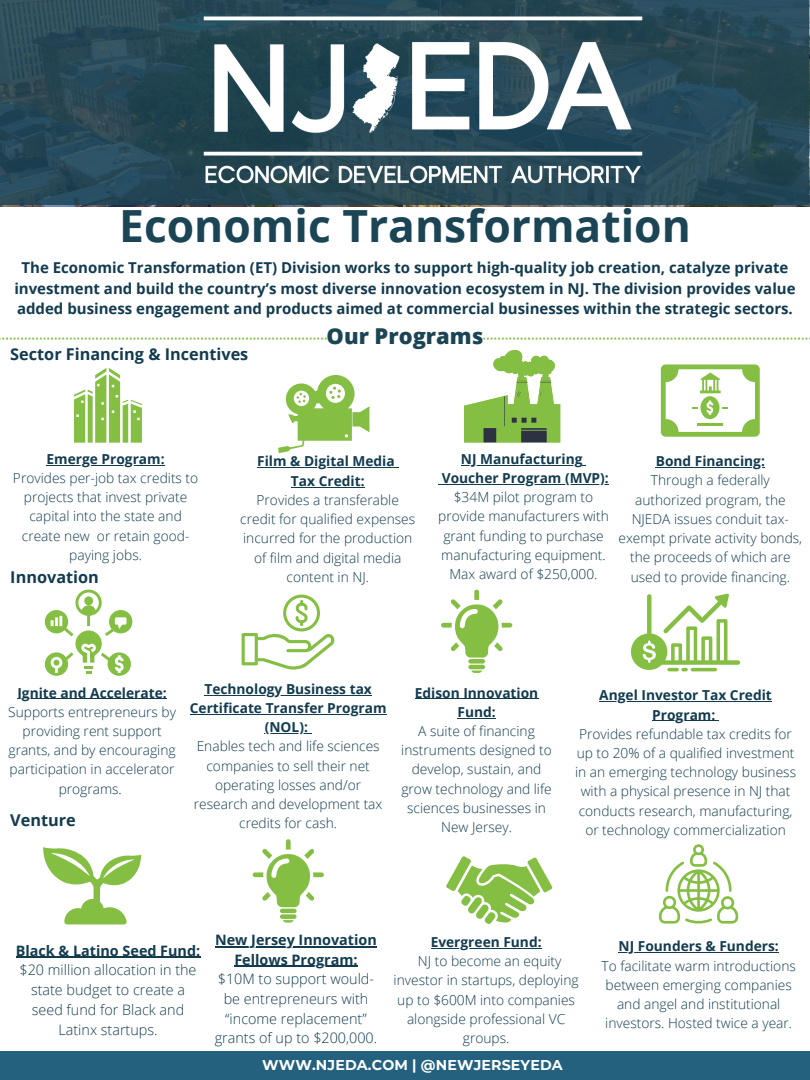
<style>
.page{position:relative;width:810px;height:1080px;background:#fff}
.page>*{position:absolute;margin:0;border:0;box-sizing:border-box;transform-origin:0 0}
.t1{font:700 44.38px "Open Sans";color:#1b4455}
.t2{font:800 21.88px "Open Sans";color:#1b4455}
.t3{font:700 16.25px "Open Sans";color:#123b4f}
.t4{font:700 15px/20.6px "Open Sans";color:#123b4f;text-align:center}
.t5{font:300 14.38px/19.7px "Open Sans";color:#123b4f;text-align:center}
.t6{font:700 14.38px/19.7px "Open Sans";color:#123b4f;text-align:center}
.t7{font:700 14.19px "Montserrat";letter-spacing:.01em;color:#fff}
.t8{font:300 13.75px/19.2px "Open Sans";color:#123b4f;text-align:center}
.t9{font:700 13.75px/19.2px "Open Sans";color:#123b4f;text-align:center}
</style>
<div class="page">
<svg style="left:0;top:0;width:809px;height:205px;background:#274957"></svg>
<div style="left:0;top:1051px;width:810px;height:29px;background:#23617f"></div>
<svg style="left:483px;top:338px;width:327px;height:2px"></svg>
<img style="left:175px;top:0;width:493px;height:207px">
<svg style="left:0;top:338px;width:327px;height:2px"></svg>
<svg style="left:45px;top:590px;width:87px;height:86px"></svg>
<svg style="left:242px;top:595px;width:93px;height:75px"></svg>
<svg style="left:74px;top:368px;width:68px;height:75px"></svg>
<svg style="left:464px;top:350px;width:96px;height:92px"></svg>
<svg style="left:278px;top:375px;width:91px;height:78px"></svg>
<svg style="left:631px;top:594px;width:109px;height:77px"></svg>
<hr style="left:691px;top:668px;width:26px;height:3px;background:#84be43;border-radius:2px">
<svg style="left:446px;top:856px;width:106px;height:68px"></svg>
<svg style="left:43px;top:847px;width:98px;height:77px"></svg>
<svg style="left:283px;top:920px;width:10px;height:3px"></svg>
<div style="left:280px;top:914px;width:17px;height:5px;background:#84be43;border-radius:2px"></div>
<hr style="left:280px;top:909px;width:17px;height:4px;background:#84be43;border-radius:2px">
<svg style="left:253px;top:839px;width:71px;height:68px"></svg>
<svg style="left:472px;top:671px;width:10px;height:2px"></svg>
<hr style="left:468px;top:665px;width:17px;height:4px;background:#84be43;border-radius:2px">
<div style="left:468px;top:659px;width:17px;height:5px;background:#84be43;border-radius:2px"></div>
<svg style="left:441px;top:590px;width:71px;height:68px"></svg>
<svg style="left:659px;top:844px;width:79px;height:80px"></svg>
<svg style="left:661px;top:364px;width:99px;height:73px"></svg>
<hr style="left:17px;top:699px;width:150px;height:1px;background:#123b4f">
<hr style="left:204px;top:695px;width:168px;height:1px;background:#123b4f">
<hr style="left:190px;top:714px;width:197px;height:1px;background:#123b4f">
<hr style="left:265px;top:733px;width:43px;height:1px;background:#123b4f">
<hr style="left:461px;top:465px;width:122px;height:1px;background:#123b4f">
<hr style="left:442px;top:484px;width:167px;height:1px;background:#123b4f">
<hr style="left:47px;top:465px;width:118px;height:1px;background:#123b4f">
<hr style="left:257px;top:467px;width:138px;height:1px;background:#123b4f">
<hr style="left:291px;top:487px;width:74px;height:1px;background:#123b4f">
<hr style="left:599px;top:701px;width:173px;height:1px;background:#123b4f">
<hr style="left:652px;top:721px;width:63px;height:1px;background:#123b4f">
<hr style="left:415px;top:699px;width:123px;height:1px;background:#123b4f">
<hr style="left:457px;top:718px;width:39px;height:1px;background:#123b4f">
<hr style="left:16px;top:957px;width:184px;height:1px;background:#123b4f">
<hr style="left:431px;top:948px;width:111px;height:1px;background:#123b4f">
<hr style="left:215px;top:946px;width:162px;height:1px;background:#123b4f">
<hr style="left:234px;top:966px;width:124px;height:1px;background:#123b4f">
<hr style="left:619px;top:952px;width:160px;height:1px;background:#123b4f">
<hr style="left:656px;top:467px;width:109px;height:1px;background:#123b4f">
<h1 class="t1" style="left:119px;top:194px;width:573px">Economic Transformation</h1>
<p class="t4" style="left:14px;top:257px;width:783px">The Economic Transformation (ET) Division works to support high-quality job creation, catalyze private investment and build the country’s most diverse innovation ecosystem in NJ. The division provides value added business engagement and products aimed at commercial businesses within the strategic sectors.</p>
<p class="t3" style="left:10px;top:343px;width:240px">Sector Financing &amp; Incentives</p>
<h2 class="t2" style="left:327px;top:321px;width:158px">Our Programs</h2>
<p class="t9" style="left:47px;top:449px;width:120px">Emerge Program:</p>
<p class="t8" style="left:13px;top:468px;width:187px">Provides per-job tax credits to projects that invest private capital into the state and create new or retain good&shy;paying jobs.</p>
<p class="t3" style="left:10px;top:565px;width:90px">Innovation</p>
<p class="t9" style="left:257px;top:451px;width:139px">Film &amp; Digital Media<br>Tax Credit:</p>
<p class="t8" style="left:240px;top:490px;width:176px">Provides a transferable credit for qualified expenses incurred for the production of film and digital media content in NJ.</p>
<p class="t9" style="left:442px;top:449px;width:169px">NJ Manufacturing<br>Voucher Program (MVP):</p>
<p class="t8" style="left:438px;top:487px;width:172px">$34M pilot program to provide manufacturers with grant funding to purchase manufacturing equipment.<br>Max award of $250,000.</p>
<p class="t9" style="left:656px;top:451px;width:111px">Bond Financing:</p>
<p class="t8" style="left:619px;top:471px;width:185px">Through a federally authorized program, the<br>NJEDA issues conduit tax&shy;exempt private activity bonds, the proceeds of which are used to provide financing.</p>
<p class="t9" style="left:17px;top:683px;width:151px">Ignite and Accelerate:</p>
<p class="t8" style="left:8px;top:702px;width:169px">Supports entrepreneurs by providing rent support grants, and by encouraging participation in accelerator programs.</p>
<p class="t3" style="left:10px;top:808px;width:67px">Venture</p>
<p class="t9" style="left:190px;top:679px;width:198px">Technology Business tax<br>Certificate Transfer Program (NOL):</p>
<p class="t8" style="left:194px;top:737px;width:190px">Enables tech and life sciences companies to sell their net operating losses and/or research and development tax credits for cash.</p>
<p class="t9" style="left:415px;top:683px;width:125px">Edison Innovation<br>Fund:</p>
<p class="t8" style="left:401px;top:721px;width:152px">A suite of financing instruments designed to develop, sustain, and grow technology and life sciences businesses in<br>New Jersey.</p>
<p class="t9" style="left:599px;top:685px;width:174px">Angel Investor Tax Credit<br>Program:</p>
<p class="t8" style="left:575px;top:724px;width:222px">Provides refundable tax credits for up to 20% of a qualified investment in an emerging technology business with a physical presence in NJ that conducts research, manufacturing, or technology commercialization</p>
<p class="t6" style="left:16px;top:940px;width:186px">Black &amp; Latino Seed Fund:</p>
<p class="t5" style="left:20px;top:960px;width:178px">$20 million allocation in the state budget to create a seed fund for Black and<br>Latinx startups.</p>
<p class="t6" style="left:215px;top:930px;width:163px">New Jersey Innovation<br>Fellows Program:</p>
<p class="t5" style="left:215px;top:969px;width:164px">$10M to support would&shy;be entrepreneurs with “income replacement” grants of up to $200,000.</p>
<p class="t9" style="left:431px;top:932px;width:112px">Evergreen Fund:</p>
<p class="t8" style="left:394px;top:951px;width:187px">NJ to become an equity investor in startups, deploying up to $600M into companies alongside professional VC groups.</p>
<p class="t9" style="left:619px;top:936px;width:162px">NJ Founders &amp; Funders:</p>
<p class="t8" style="left:602px;top:956px;width:196px">To facilitate warm introductions between emerging companies and angel and institutional investors. Hosted twice a year.</p>
<p class="t7" style="left:262px;top:1056px;width:302px">WWW.NJEDA.COM | @NEWJERSEYEDA</p>
</div>
